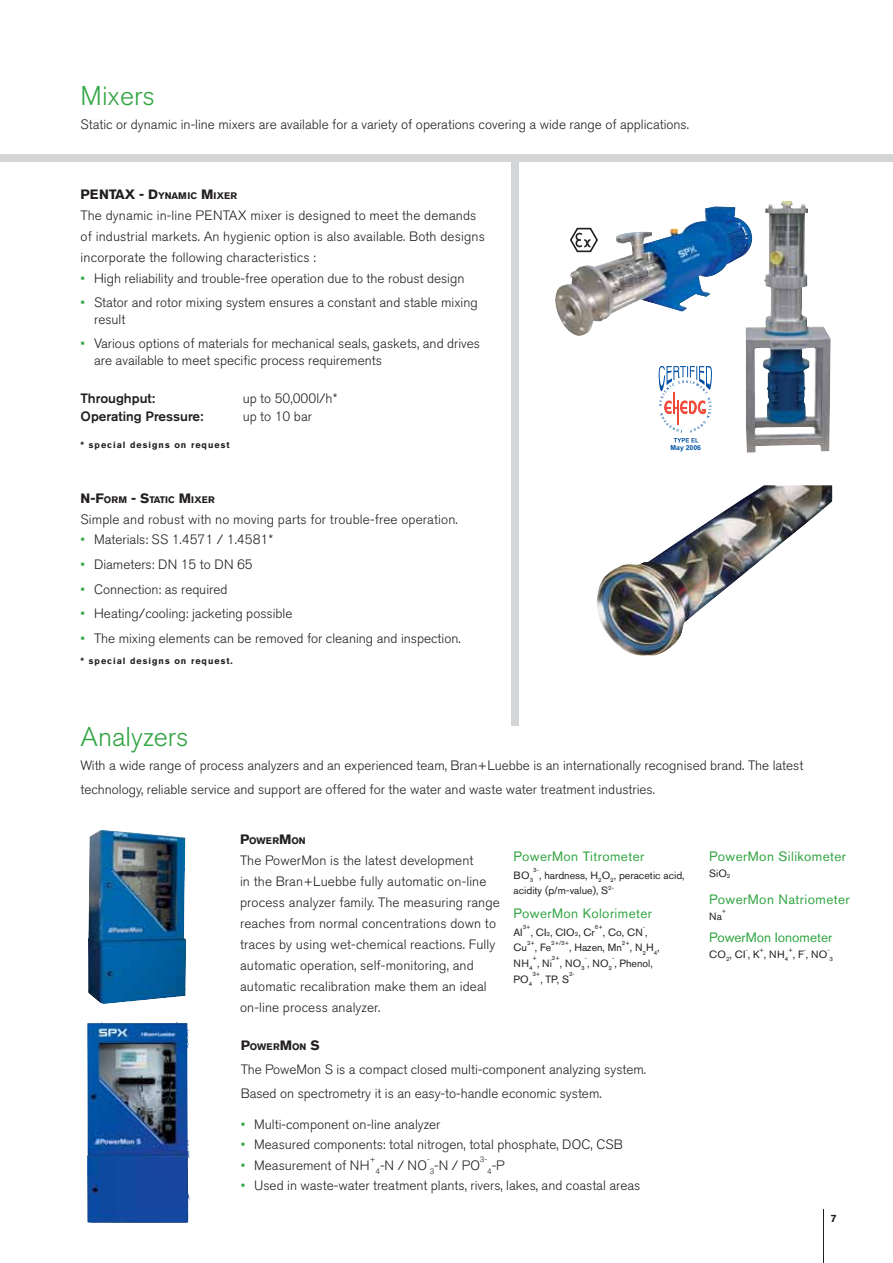
<style>
.page{position:relative;width:893px;height:1263px;background:#fff}
.page>*{position:absolute;margin:0;border:0;box-sizing:border-box;transform-origin:0 0}
.t1{font:300 27px "Akzidenz Grotesk BE";color:#33a543}
.t2{font:300 13.5px/21px "Akzidenz Grotesk BE";color:#231f20}
.t3{font:13.5px "Akzidenz Grotesk BE";letter-spacing:.03em;color:#33a543}
.t4{font:500 13.5px "Akzidenz Grotesk BE";color:#231f20}
.t5{font:13.5px "Akzidenz Grotesk BE";color:#33a543}
.t6{font:10.5px/15px "Akzidenz Grotesk BE";color:#231f20}
.t7{font:700 10.5px "Akzidenz Grotesk BE";color:#231f20}
.t8{font:700 9.45px "Akzidenz Grotesk BE";letter-spacing:.02em;color:#231f20}
.t9{font:700 9.45px "Akzidenz Grotesk BE";color:#231f20}
.t10{font:700 9px "Akzidenz Grotesk BE";letter-spacing:.11em;color:#231f20}
.t11{font:300 7.8px "Akzidenz Grotesk BE";color:#231f20}
.t12{font:700 6.9px "Arial";color:#0054a6}
.t13{font:6.15px "Akzidenz Grotesk BE";color:#231f20}
.s1{font-size:13.5px}
.s2{color:#33a543}
.s3{font-size:6.15px}
</style>
<div class="page">
<hr style="left:822px;top:1209px;width:1px;height:54px;background:#231f20">
<div style="left:511px;top:160px;width:8px;height:566px;background:#d4d5d7"></div>
<div style="left:0;top:155px;width:892px;height:7px;background:#d4d5d7"></div>
<img style="left:745px;top:201px;width:85px;height:252px">
<img style="left:597px;top:485px;width:235px;height:171px">
<svg style="left:658px;top:366px;width:54px;height:66px"></svg>
<svg style="left:673px;top:438px;width:25px;height:4px"></svg>
<img style="left:555px;top:217px;width:197px;height:119px">
<svg style="left:570px;top:228px;width:28px;height:24px"></svg>
<img style="left:97px;top:1022px;width:93px;height:126px">
<img style="left:88px;top:830px;width:98px;height:174px">
<h1 class="t1" style="left:81px;top:86px;width:76px">Mixers</h1>
<p class="t2" style="left:81px;top:116px;width:610px">Static or dynamic in-line mixers are available for a variety of operations covering a wide range of applications.</p>
<p class="t8" style="left:81px;top:193px;width:158px"><span class="s1">PENTAX - D</span>YNAMIC <span class="s1">M</span>IXER</p>
<p class="t2" style="left:81px;top:207px;width:406px">The dynamic in-line PENTAX mixer is designed to meet the demands of industrial markets. An hygienic option is also available. Both designs incorporate the following characteristics :</p>
<p class="t2" style="left:81px;top:269px;width:385px"><span class="s2">•</span> High reliability and trouble-free operation due to the robust design</p>
<p class="t2" style="left:94px;top:296px;width:385px;line-height:16.2px;text-indent:-14px"><span class="s2">•</span> Stator and rotor mixing system ensures a constant and stable mixing result</p>
<p class="t2" style="left:94px;top:337px;width:387px;line-height:16.2px;text-indent:-14px"><span class="s2">•</span> Various options of materials for mechanical seals, gaskets, and drives are available to meet specific process requirements</p>
<p class="t4" style="left:81px;top:393px;width:76px">Throughput:</p>
<p class="t2" style="left:243px;top:389px;width:96px">up to 50,000l/h*</p>
<p class="t4" style="left:81px;top:411px;width:124px">Operating Pressure:</p>
<p class="t2" style="left:243px;top:407px;width:71px">up to 10 bar</p>
<p class="t10" style="left:81px;top:442px;width:150px">* special designs on request</p>
<p class="t8" style="left:81px;top:496px;width:136px"><span class="s1">N-F</span>ORM <span class="s1">- S</span>TATIC <span class="s1">M</span>IXER</p>
<p class="t2" style="left:81px;top:510px;width:379px">Simple and robust with no moving parts for trouble-free operation.</p>
<p class="t2" style="left:81px;top:531px;width:194px"><span class="s2">•</span> Materials: SS 1.4571 / 1.4581*</p>
<p class="t2" style="left:81px;top:555px;width:174px"><span class="s2">•</span> Diameters: DN 15 to DN 65</p>
<p class="t2" style="left:81px;top:580px;width:148px"><span class="s2">•</span> Connection: as required</p>
<p class="t2" style="left:81px;top:605px;width:213px"><span class="s2">•</span> Heating/cooling: jacketing possible</p>
<p class="t2" style="left:81px;top:629px;width:381px"><span class="s2">•</span> The mixing elements can be removed for cleaning and inspection.</p>
<p class="t10" style="left:81px;top:657px;width:154px">* special designs on request.</p>
<p class="t12" style="left:670px;top:444px;width:32px">May 2006</p>
<h1 class="t1" style="left:81px;top:727px;width:110px">Analyzers</h1>
<p class="t2" style="left:81px;top:755px;width:724px;line-height:24px">With a wide range of process analyzers and an experienced team, Bran+Luebbe is an internationally recognised brand. The latest technology, reliable service and support are offered for the water and waste water treatment industries.</p>
<p class="t9" style="left:240px;top:838px;width:67px"><span class="s1">P</span>OWER<span class="s1">M</span>ON</p>
<p class="t2" style="left:240px;top:852px;width:261px">The PowerMon is the latest development<br>in the Bran+Luebbe fully automatic on-line process analyzer family. The measuring range reaches from normal concentrations down to traces by using wet-chemical reactions. Fully automatic operation, self-monitoring, and automatic recalibration make them an ideal on-line process analyzer.</p>
<p class="t3" style="left:513px;top:851px;width:132px">PowerMon Titrometer</p>
<p class="t13" style="left:533px;top:868px;width:7px">3-</p>
<p class="t6" style="left:513px;top:869px;width:173px;text-indent:26px">, hardness, H<sub>2</sub>O<sub>2</sub>, peracetic acid, acidity (p/m-value), S<sup>2-</sup></p>
<p class="t3" style="left:513px;top:908px;width:140px">PowerMon Kolorimeter</p>
<p class="t6" style="left:513px;top:926px;width:11px">AI</p>
<p class="t6" style="left:513px;top:869px;width:21px">BO<sub>3</sub></p>
<p class="t13" style="left:522px;top:925px;width:9px">3+</p>
<p class="t13" style="left:595px;top:925px;width:9px">6+</p>
<p class="t13" style="left:642px;top:925px;width:4px">-</p>
<p class="t6" style="left:530px;top:926px;width:66px">, CI<span class="s3">2</span>, CIO<span class="s3">2</span>, Cr</p>
<p class="t6" style="left:603px;top:926px;width:46px">, Co, CN ,</p>
<p class="t13" style="left:551px;top:940px;width:19px">2+/3+</p>
<p class="t13" style="left:527px;top:940px;width:9px">2+</p>
<p class="t13" style="left:622px;top:940px;width:9px">2+</p>
<p class="t6" style="left:513px;top:941px;width:15px">Cu</p>
<p class="t6" style="left:535px;top:941px;width:18px">, Fe</p>
<p class="t6" style="left:569px;top:941px;width:54px">, Hazen, Mn</p>
<p class="t6" style="left:630px;top:941px;width:31px">, N<sub>2</sub>H<sub>4</sub>,</p>
<p class="t13" style="left:532px;top:956px;width:6px">+</p>
<p class="t13" style="left:552px;top:956px;width:9px">2+</p>
<p class="t13" style="left:585px;top:956px;width:4px">-</p>
<p class="t13" style="left:612px;top:956px;width:4px">-</p>
<p class="t6" style="left:560px;top:957px;width:94px">, NO<sub>3</sub> , NO<sub>2</sub> , Phenol,</p>
<p class="t6" style="left:513px;top:957px;width:40px">NH<sub>4</sub> , Ni</p>
<p class="t13" style="left:532px;top:972px;width:9px">3+</p>
<p class="t13" style="left:569px;top:972px;width:7px">2-</p>
<p class="t6" style="left:513px;top:972px;width:20px">PO<sub>4</sub></p>
<p class="t6" style="left:540px;top:972px;width:30px">, TP, S</p>
<p class="t9" style="left:241px;top:1043px;width:81px"><span class="s1">P</span>OWER<span class="s1">M</span>ON <span class="s1">S</span></p>
<p class="t2" style="left:241px;top:1059px;width:407px;line-height:24px">The PoweMon S is a compact closed multi-component analyzing system.<br>Based on spectrometry it is an easy-to-handle economic system.</p>
<p class="t2" style="left:241px;top:1115px;width:201px"><span class="s2">•</span> Multi-component on-line analyzer</p>
<p class="t2" style="left:241px;top:1136px;width:383px"><span class="s2">•</span> Measured components: total nitrogen, total phosphate, DOC, CSB</p>
<p class="t2" style="left:241px;top:1156px;width:241px"><span class="s2">•</span> Measurement of NH <sub>4</sub>-N / NO <sub>3</sub>-N / PO</p>
<p class="t11" style="left:370px;top:1157px;width:7px">+</p>
<p class="t11" style="left:427px;top:1157px;width:4px">-</p>
<p class="t11" style="left:480px;top:1157px;width:9px">3-</p>
<p class="t2" style="left:487px;top:1156px;width:19px"><sub>4</sub>-P</p>
<p class="t2" style="left:241px;top:1177px;width:401px"><span class="s2">•</span> Used in waste-water treatment plants, rivers, lakes, and coastal areas</p>
<p class="t3" style="left:709px;top:851px;width:138px">PowerMon Silikometer</p>
<p class="t6" style="left:709px;top:867px;width:23px">SiO<span class="s3">2</span></p>
<p class="t3" style="left:709px;top:894px;width:142px">PowerMon Natriometer</p>
<p class="t6" style="left:709px;top:910px;width:14px">Na</p>
<p class="t13" style="left:722px;top:909px;width:6px">+</p>
<p class="t5" style="left:709px;top:932px;width:124px">PowerMon Ionometer</p>
<p class="t6" style="left:709px;top:948px;width:120px">CO<sub>2</sub>, CI , K , NH<sub>4</sub> , F , NO</p>
<p class="t13" style="left:759px;top:947px;width:6px">+</p>
<p class="t13" style="left:788px;top:947px;width:6px">+</p>
<p class="t13" style="left:829px;top:957px;width:5px">3</p>
<p class="t7" style="left:831px;top:1215px;width:7px">7</p>
</div>
